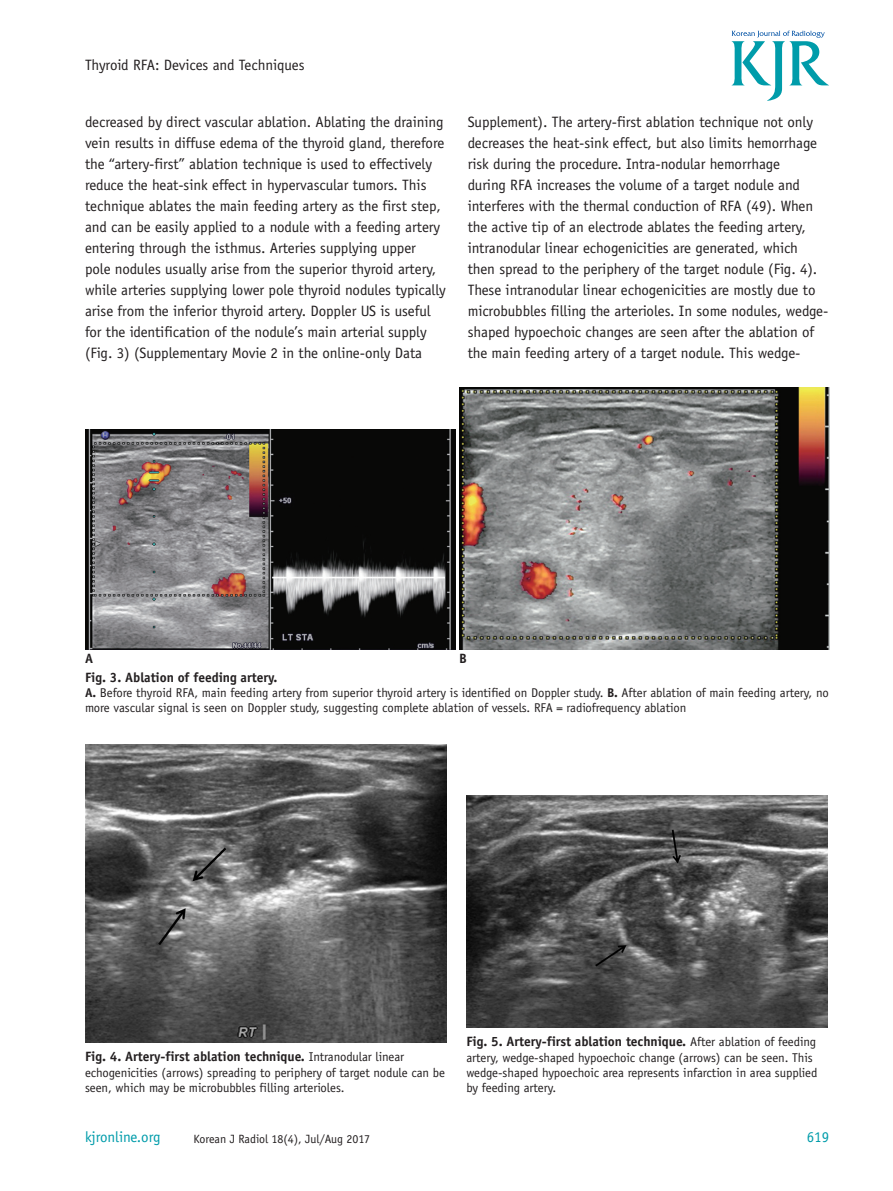
<style>
.page{position:relative;width:893px;height:1191px;background:#fff}
.page>*{position:absolute;margin:0;border:0;box-sizing:border-box;transform-origin:0 0}
.본문{font:15px/21px "Officina Sans Std";letter-spacing:-.005em;color:#231f20}
.t1{font:15px "Officina Sans Std";letter-spacing:-.005em;color:#009caa}
.그림제목{font:700 13.5px "Officina Sans Std";letter-spacing:-.005em;color:#231f20}
.그림제목-2{font:12.75px/15.3px "Officina Sans Std";letter-spacing:-.005em;color:#231f20}
.그림제목1{font:12.75px/15.3px "Officina Sans Std";letter-spacing:-.005em;color:#231f20}
.t2{font:12px "Officina Sans Std";letter-spacing:-.005em;color:#231f20}
.s1{font-weight:700}
.s2{font-weight:400;font-size:12.75px}
</style>
<div class="page">
<svg style="left:732px;top:31px;width:97px;height:70px"></svg>
<img style="left:85px;top:429px;width:370px;height:220px">
<img style="left:459px;top:387px;width:370px;height:262px">
<img style="left:85px;top:744px;width:361px;height:298px">
<img style="left:466px;top:795px;width:362px;height:232px">
<p class="본문" style="left:85px;top:54px;width:221px">Thyroid RFA: Devices and Techniques</p>
<p class="본문" style="left:85px;top:112px;width:362px">decreased by direct vascular ablation. Ablating the draining vein results in diffuse edema of the thyroid gland, therefore the “artery-first” ablation technique is used to effectively reduce the heat-sink effect in hypervascular tumors. This technique ablates the main feeding artery as the first step, and can be easily applied to a nodule with a feeding artery entering through the isthmus. Arteries supplying upper<br>pole nodules usually arise from the superior thyroid artery, while arteries supplying lower pole thyroid nodules typically arise from the inferior thyroid artery. Doppler US is useful for the identification of the nodule’s main arterial supply (Fig. 3) (Supplementary Movie 2 in the online-only Data</p>
<p class="본문" style="left:468px;top:112px;width:362px">Supplement). The artery-first ablation technique not only decreases the heat-sink effect, but also limits hemorrhage risk during the procedure. Intra-nodular hemorrhage<br>during RFA increases the volume of a target nodule and interferes with the thermal conduction of RFA (49). When the active tip of an electrode ablates the feeding artery, intranodular linear echogenicities are generated, which then spread to the periphery of the target nodule (Fig. 4).<br>These intranodular linear echogenicities are mostly due to microbubbles filling the arterioles. In some nodules, wedge&shy;shaped hypoechoic changes are seen after the ablation of the main feeding artery of a target nodule. This wedge-</p>
<p class="그림제목" style="left:85px;top:650px;width:10px">A</p>
<p class="그림제목" style="left:459px;top:650px;width:9px">B</p>
<p class="그림제목" style="left:85px;top:668px;width:194px">Fig. 3. Ablation of feeding artery.</p>
<p class="그림제목1" style="left:85px;top:685px;width:745px"><span class="s1">A.</span> Before thyroid RFA, main feeding artery from superior thyroid artery is identified on Doppler study. <span class="s1">B.</span> After ablation of main feeding artery, no more vascular signal is seen on Doppler study, suggesting complete ablation of vessels. RFA = radiofrequency ablation</p>
<p class="그림제목" style="left:85px;top:1048px;width:321px">Fig. 4. Artery-first ablation technique. <span class="s2">Intranodular linear</span></p>
<p class="그림제목-2" style="left:85px;top:1065px;width:362px">echogenicities (arrows) spreading to periphery of target nodule can be seen, which may be microbubbles filling arterioles.</p>
<p class="t1" style="left:85px;top:1128px;width:77px">kjronline.org</p>
<p class="t2" style="left:194px;top:1132px;width:178px">Korean J Radiol 18(4), Jul/Aug 2017</p>
<p class="그림제목" style="left:466px;top:1033px;width:351px">Fig. 5. Artery-first ablation technique. <span class="s2">After ablation of feeding</span></p>
<p class="그림제목-2" style="left:466px;top:1049px;width:353px">artery, wedge-shaped hypoechoic change (arrows) can be seen. This wedge-shaped hypoechoic area represents infarction in area supplied by feeding artery.</p>
<p class="t1" style="left:807px;top:1128px;width:24px">619</p>
</div>
